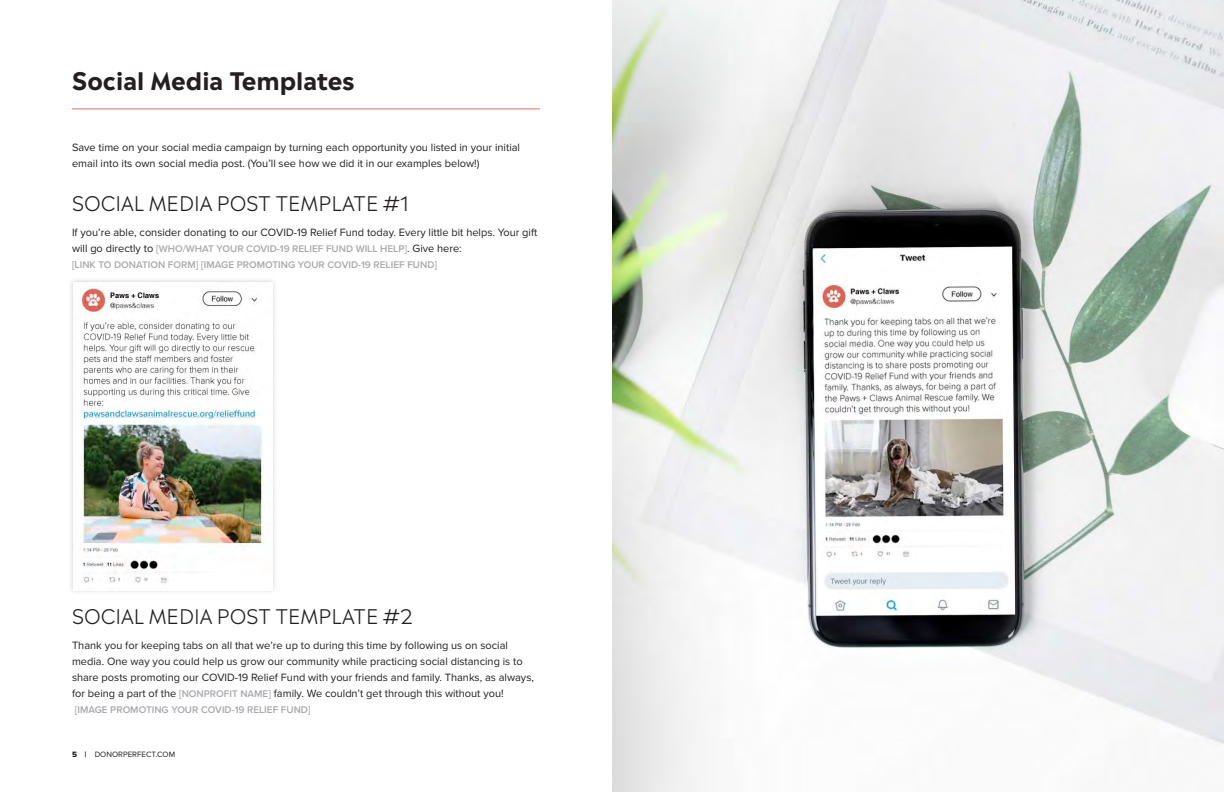
<style>
.page{position:relative;width:1224px;height:792px;background:#fff}
.page>*{position:absolute;margin:0;border:0;box-sizing:border-box;transform-origin:0 0}
.Heading{font:700 24px "Madera";color:#231f20}
.subheading{font:300 20px "Madera";color:#231f20}
.t1{font:11px/16px "Proxima Nova";color:#231f20}
.t2{font:600 10px/16px "Proxima Nova";color:#a8a9ad}
.t3{font:8px "Proxima Nova";color:#231f20}
.s1{font-weight:400;font-size:11px;color:#231f20}
.s2{font-weight:600;font-size:10px;color:#a8a9ad}
.s3{font-family:"Proxima Nova Extrabld"}
</style>
<div class="page">
<hr style="left:72px;top:108px;width:468px;height:1px;background:#eb675a">
<div style="left:68px;top:277px;width:210px;height:319px;background:#231f20;opacity:.2"></div>
<img style="left:73px;top:282px;width:199px;height:308px">
<img style="left:612px;top:0;width:612px;height:792px">
<p class="Heading" style="left:72px;top:60px;width:284px">Social Media Templates</p>
<p class="t1" style="left:72px;top:139px;width:450px">Save time on your social media campaign by turning each opportunity you listed in your initial email into its own social media post. (You’ll see how we did it in our examples below!)</p>
<p class="subheading" style="left:72px;top:187px;width:338px">SOCIAL MEDIA POST TEMPLATE #1</p>
<p class="t1" style="left:72px;top:224px;width:467px">If you’re able, consider donating to our COVID-19 Relief Fund today. Every little bit helps. Your gift</p>
<p class="t2" style="left:72px;top:241px;width:391px"><span class="s1">will go directly to</span> [WHO/WHAT YOUR COVID-19 RELIEF FUND WILL HELP]<span class="s1">. Give here: </span>[LINK TO DONATION FORM] [IMAGE PROMOTING YOUR COVID-19 RELIEF FUND]</p>
<p class="subheading" style="left:72px;top:600px;width:342px">SOCIAL MEDIA POST TEMPLATE #2</p>
<p class="t1" style="left:72px;top:637px;width:464px">Thank you for keeping tabs on all that we’re up to during this time by following us on social media. One way you could help us grow our community while practicing social distancing is to share posts promoting our COVID-19 Relief Fund with your friends and family. Thanks, as always, for being a part of the <span class="s2">[NONPROFIT NAME]</span> family. We couldn’t get through this without you!</p>
<p class="t2" style="left:75px;top:702px;width:237px">[IMAGE PROMOTING YOUR COVID-19 RELIEF FUND]</p>
<p class="t3" style="left:72px;top:748px;width:105px"><span class="s3">5 |</span> DONORPERFECT.COM</p>
</div>
